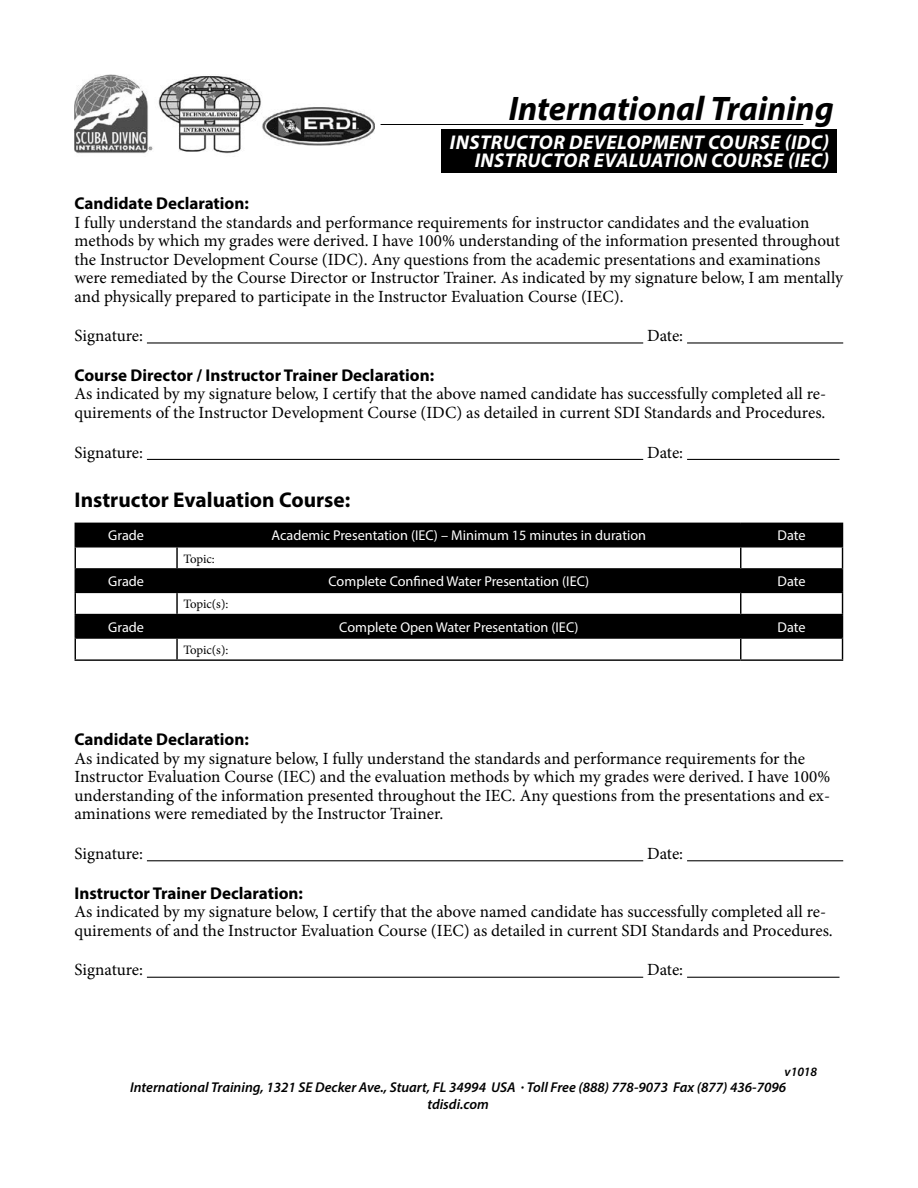
<style>
.page{position:relative;width:918px;height:1188px;background:#fff}
.page>*{position:absolute;margin:0;border:0;box-sizing:border-box;transform-origin:0 0}
.t1{font:italic 700 34.2px "Myriad Pro";color:#000}
.t2{font:700 21.3px "Myriad Pro";color:#000}
.t3{font:italic 700 19.95px/18.5px "Myriad Pro";letter-spacing:.02em;color:#fff;text-align:right}
.t4{font:17.1px/18.5px "Minion Pro";letter-spacing:-.005em;color:#000}
.t5{font:700 17.1px "Myriad Pro";color:#000}
.t6{font:14.25px "Myriad Pro";color:#fff}
.t7{font:italic 600 14.25px/17.1px "Myriad Pro";color:#000;text-align:center}
.t8{font:12.75px "Minion Pro";letter-spacing:-.01em;color:#000}
.t9{font:italic 600 12.75px "Myriad Pro";color:#000}
</style>
<div class="page">
<div style="left:441px;top:129px;width:395px;height:44px;background:#000"></div>
<hr style="left:381px;top:124px;width:422px;height:1px;background:#000">
<img style="left:74px;top:74px;width:300px;height:80px">
<svg style="left:76px;top:524px;width:766px;height:113px;fill:#000"></svg>
<hr style="left:75px;top:523px;width:102px;height:1px;background:#000">
<hr style="left:177px;top:523px;width:564px;height:1px;background:#000">
<hr style="left:176px;top:524px;width:2px;height:22px;background:#000">
<hr style="left:741px;top:523px;width:102px;height:1px;background:#000">
<hr style="left:75px;top:546px;width:102px;height:2px;background:#000">
<hr style="left:177px;top:546px;width:564px;height:2px;background:#000">
<hr style="left:176px;top:548px;width:2px;height:20px;background:#000">
<hr style="left:741px;top:546px;width:102px;height:2px;background:#000">
<hr style="left:75px;top:568px;width:102px;height:2px;background:#000">
<hr style="left:177px;top:568px;width:564px;height:2px;background:#000">
<hr style="left:176px;top:570px;width:2px;height:22px;background:#000">
<hr style="left:741px;top:568px;width:102px;height:2px;background:#000">
<hr style="left:75px;top:592px;width:102px;height:1px;background:#000">
<hr style="left:177px;top:592px;width:564px;height:1px;background:#000">
<hr style="left:176px;top:593px;width:2px;height:21px;background:#000">
<hr style="left:741px;top:592px;width:102px;height:1px;background:#000">
<hr style="left:75px;top:614px;width:102px;height:1px;background:#000">
<hr style="left:177px;top:614px;width:564px;height:1px;background:#000">
<hr style="left:176px;top:615px;width:2px;height:22px;background:#000">
<hr style="left:741px;top:614px;width:102px;height:1px;background:#000">
<hr style="left:75px;top:637px;width:102px;height:2px;background:#000">
<svg style="left:75px;top:524px;width:1px;height:135px"></svg>
<hr style="left:177px;top:637px;width:564px;height:2px;background:#000">
<hr style="left:176px;top:639px;width:2px;height:20px;background:#000">
<hr style="left:741px;top:637px;width:102px;height:2px;background:#000">
<svg style="left:740px;top:524px;width:1px;height:135px"></svg>
<svg style="left:842px;top:524px;width:1px;height:135px"></svg>
<hr style="left:75px;top:659px;width:102px;height:2px;background:#000">
<hr style="left:177px;top:659px;width:564px;height:2px;background:#000">
<hr style="left:741px;top:659px;width:102px;height:2px;background:#000">
<hr style="left:147px;top:860px;width:496px;height:1px;background:#000">
<hr style="left:687px;top:860px;width:156px;height:1px;background:#000">
<hr style="left:147px;top:977px;width:496px;height:1px;background:#000">
<hr style="left:687px;top:977px;width:153px;height:1px;background:#000">
<hr style="left:147px;top:342px;width:496px;height:2px;background:#000">
<hr style="left:687px;top:342px;width:156px;height:2px;background:#000">
<hr style="left:147px;top:459px;width:496px;height:1px;background:#000">
<hr style="left:687px;top:459px;width:153px;height:1px;background:#000">
<h1 class="t1" style="left:509px;top:86px;width:327px">International Training</h1>
<p class="t3" style="left:450px;top:132px;width:381px">INSTRUCTOR DEVELOPMENT COURSE (IDC)<br>INSTRUCTOR EVALUATION COURSE (IEC)</p>
<p class="t5" style="left:75px;top:192px;width:176px">Candidate Declaration:</p>
<p class="t4" style="left:75px;top:213px;width:770px">I fully understand the standards and performance requirements for instructor candidates and the evaluation methods by which my grades were derived. I have 100% understanding of the information presented throughout the Instructor Development Course (IDC). Any questions from the academic presentations and examinations were remediated by the Course Director or Instructor Trainer. As indicated by my signature below, I am mentally and physically prepared to participate in the Instructor Evaluation Course (IEC).</p>
<p class="t4" style="left:75px;top:327px;width:70px">Signature:</p>
<p class="t4" style="left:647px;top:327px;width:38px">Date:</p>
<p class="t5" style="left:75px;top:364px;width:361px">Course Director / Instructor Trainer Declaration:</p>
<p class="t4" style="left:75px;top:385px;width:753px">As indicated by my signature below, I certify that the above named candidate has successfully completed all re&shy;quirements of the Instructor Development Course (IDC) as detailed in current SDI Standards and Procedures.</p>
<p class="t4" style="left:75px;top:443px;width:70px">Signature:</p>
<p class="t4" style="left:647px;top:443px;width:38px">Date:</p>
<p class="t2" style="left:75px;top:486px;width:277px">Instructor Evaluation Course:</p>
<p class="t6" style="left:108px;top:527px;width:37px">Grade</p>
<p class="t6" style="left:272px;top:527px;width:376px">Academic Presentation (IEC) – Minimum 15 minutes in duration</p>
<p class="t6" style="left:778px;top:527px;width:30px">Date</p>
<p class="t8" style="left:183px;top:550px;width:33px">Topic:</p>
<p class="t6" style="left:108px;top:572px;width:37px">Grade</p>
<p class="t6" style="left:329px;top:572px;width:262px">Complete Confined Water Presentation (IEC)</p>
<p class="t6" style="left:778px;top:572px;width:30px">Date</p>
<p class="t8" style="left:183px;top:596px;width:46px">Topic(s):</p>
<p class="t6" style="left:108px;top:618px;width:37px">Grade</p>
<p class="t6" style="left:339px;top:618px;width:241px">Complete Open Water Presentation (IEC)</p>
<p class="t6" style="left:778px;top:618px;width:30px">Date</p>
<p class="t8" style="left:183px;top:641px;width:46px">Topic(s):</p>
<p class="t5" style="left:75px;top:728px;width:176px">Candidate Declaration:</p>
<p class="t4" style="left:75px;top:749px;width:757px">As indicated by my signature below, I fully understand the standards and performance requirements for the Instructor Evaluation Course (IEC) and the evaluation methods by which my grades were derived. I have 100% understanding of the information presented throughout the IEC. Any questions from the presentations and ex&shy;aminations were remediated by the Instructor Trainer.</p>
<p class="t4" style="left:75px;top:844px;width:70px">Signature:</p>
<p class="t4" style="left:647px;top:844px;width:38px">Date:</p>
<p class="t5" style="left:75px;top:882px;width:230px">Instructor Trainer Declaration:</p>
<p class="t4" style="left:75px;top:903px;width:760px">As indicated by my signature below, I certify that the above named candidate has successfully completed all re&shy;quirements of and the Instructor Evaluation Course (IEC) as detailed in current SDI Standards and Procedures.</p>
<p class="t4" style="left:75px;top:961px;width:70px">Signature:</p>
<p class="t4" style="left:647px;top:961px;width:38px">Date:</p>
<p class="t9" style="left:784px;top:1064px;width:34px">v1018</p>
<p class="t7" style="left:130px;top:1078px;width:658px">International Training, 1321 SE Decker Ave., Stuart, FL 34994 USA · Toll Free (888) 778-9073 Fax (877) 436-7096 tdisdi.com</p>
</div>
